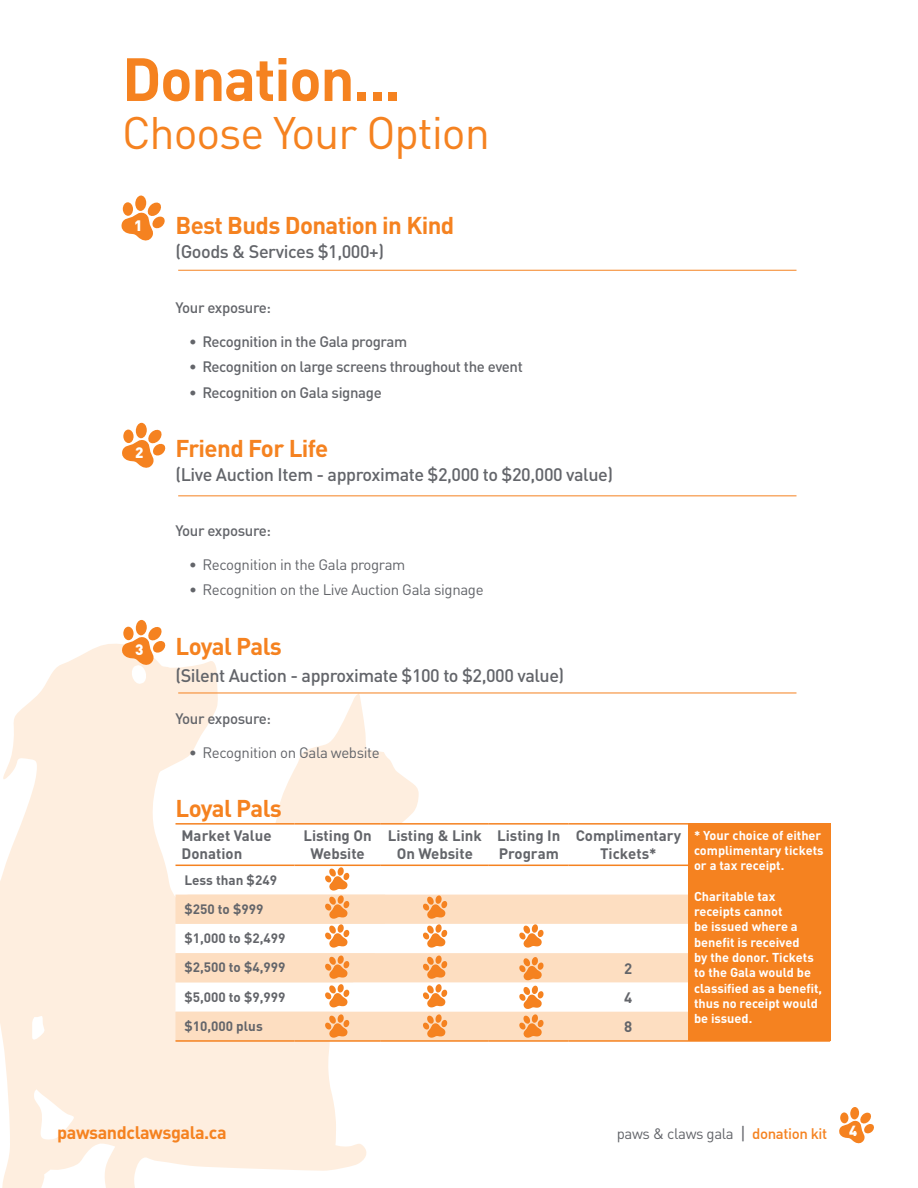
<style>
.page{position:relative;width:918px;height:1188px;background:#fff}
.page>*{position:absolute;margin:0;border:0;box-sizing:border-box;transform-origin:0 0}
.t1{font:700 60px "DIN Pro";letter-spacing:-.025em;color:#f58220}
.t2{font:45px "DIN Pro";letter-spacing:-.025em;color:#f58220}
.t3{font:700 24px "DIN Pro";letter-spacing:-.025em;color:#f58220}
.t4{font:500 18px "DIN Pro";letter-spacing:-.025em;color:#63656a}
.t5{font:700 18px "DIN Pro";letter-spacing:-.025em;color:#f58220}
.t6{font:500 15px "DIN Pro";letter-spacing:-.025em;color:#63656a}
.t7{font:15px "DIN Pro";letter-spacing:-.025em;color:#63656a}
.t8{font:700 15px/18px "DIN Pro";color:#63656a}
.t9{font:900 15px "DIN Pro";color:#fff}
.t10{font:900 14.55px "DIN Pro";color:#fff}
.t11{font:700 13.5px "DIN Pro";color:#63656a}
.t12{font:700 12.75px/15.3px "DIN Pro";color:#fff}
.s1{font-weight:500}
.s2{font-size:18px}
.s3{font-family:"DIN";font-weight:500;color:#f58220}
</style>
<div class="page">
<svg style="left:0;top:644px;width:419px;height:544px;fill:#feeedf"></svg>
<svg style="left:839px;top:1107px;width:35px;height:37px"></svg>
<svg style="left:176px;top:825px;width:512px;height:70px"></svg>
<div style="left:688px;top:824px;width:142px;height:217px;background:#f58220"></div>
<svg style="left:176px;top:895px;width:512px;height:145px;fill:#fddec1"></svg>
<hr style="left:176px;top:823px;width:118px;height:2px;background:#f58220">
<hr style="left:294px;top:823px;width:87px;height:2px;background:#f58220">
<hr style="left:381px;top:823px;width:108px;height:2px;background:#f58220">
<hr style="left:489px;top:823px;width:80px;height:2px;background:#f58220">
<hr style="left:569px;top:823px;width:119px;height:2px;background:#f58220">
<hr style="left:176px;top:865px;width:118px;height:1px;background:#f58220">
<hr style="left:294px;top:865px;width:87px;height:1px;background:#f58220">
<hr style="left:381px;top:865px;width:108px;height:1px;background:#f58220">
<hr style="left:489px;top:865px;width:80px;height:1px;background:#f58220">
<hr style="left:569px;top:865px;width:119px;height:1px;background:#f58220">
<hr style="left:176px;top:1040px;width:118px;height:2px;background:#f58220">
<hr style="left:294px;top:1040px;width:87px;height:2px;background:#f58220">
<hr style="left:381px;top:1040px;width:108px;height:2px;background:#f58220">
<hr style="left:489px;top:1040px;width:80px;height:2px;background:#f58220">
<hr style="left:569px;top:1040px;width:119px;height:2px;background:#f58220">
<hr style="left:688px;top:823px;width:142px;height:2px;background:#f58220">
<hr style="left:688px;top:1040px;width:142px;height:2px;background:#f58220">
<svg style="left:121px;top:195px;width:44px;height:46px"></svg>
<svg style="left:122px;top:423px;width:44px;height:45px"></svg>
<svg style="left:121px;top:620px;width:45px;height:46px"></svg>
<hr style="left:178px;top:270px;width:619px;height:1px;background:#f58220">
<hr style="left:178px;top:495px;width:619px;height:1px;background:#f58220">
<hr style="left:178px;top:693px;width:619px;height:1px;background:#f58220">
<svg style="left:423px;top:955px;width:25px;height:53px"></svg>
<svg style="left:423px;top:1014px;width:25px;height:24px"></svg>
<svg style="left:325px;top:955px;width:25px;height:53px"></svg>
<svg style="left:519px;top:957px;width:25px;height:81px"></svg>
<svg style="left:325px;top:1014px;width:25px;height:24px"></svg>
<svg style="left:325px;top:867px;width:25px;height:81px"></svg>
<svg style="left:519px;top:924px;width:25px;height:24px"></svg>
<svg style="left:423px;top:895px;width:25px;height:53px"></svg>
<p class="t1" style="left:122px;top:39px;width:281px">Donation...</p>
<p class="t2" style="left:122px;top:102px;width:369px">Choose Your Option</p>
<p class="t9" style="left:134px;top:216px;width:10px">1</p>
<p class="t9" style="left:135px;top:442px;width:10px">2</p>
<p class="t9" style="left:135px;top:639px;width:10px">3</p>
<p class="t3" style="left:176px;top:209px;width:280px">Best Buds Donation in Kind</p>
<p class="t4" style="left:176px;top:237px;width:210px">(Goods &amp; Services $1,000+)</p>
<p class="t6" style="left:176px;top:295px;width:97px">Your exposure:</p>
<p class="t6" style="left:189px;top:330px;width:220px">• Recognition in the Gala program</p>
<p class="t6" style="left:189px;top:355px;width:335px">• Recognition on large screens throughout the event</p>
<p class="t6" style="left:189px;top:380px;width:194px">• Recognition on Gala signage</p>
<p class="t3" style="left:176px;top:432px;width:154px">Friend For Life</p>
<p class="t4" style="left:176px;top:460px;width:439px">(Live Auction Item - approximate $2,000 to $20,000 value)</p>
<p class="t6" style="left:176px;top:518px;width:97px">Your exposure:</p>
<p class="t7" style="left:189px;top:555px;width:218px"><span class="s1">•</span> Recognition in the Gala program</p>
<p class="t7" style="left:189px;top:580px;width:296px">• Recognition on the Live Auction Gala signage</p>
<p class="t3" style="left:176px;top:630px;width:108px">Loyal Pals</p>
<p class="t4" style="left:176px;top:660px;width:390px">(Silent Auction - approximate $100 to $2,000 value)</p>
<p class="t6" style="left:176px;top:706px;width:97px">Your exposure:</p>
<p class="t7" style="left:189px;top:742px;width:192px"><span class="s1">•</span> Recognition on Gala website</p>
<p class="t3" style="left:176px;top:792px;width:108px">Loyal Pals</p>
<p class="t8" style="left:182px;top:826px;width:92px">Market Value<br>Donation</p>
<p class="t8" style="left:304px;top:826px;width:70px;text-align:center">Listing On<br>Website</p>
<p class="t8" style="left:388px;top:826px;width:95px;text-align:center">Listing &amp; Link<br>On Website</p>
<p class="t8" style="left:497px;top:826px;width:65px">Listing In<br>Program</p>
<p class="t8" style="left:576px;top:826px;width:107px">Complimentary</p>
<p class="t8" style="left:600px;top:844px;width:58px">Tickets*</p>
<p class="t11" style="left:184px;top:870px;width:94px">Less than $249</p>
<p class="t11" style="left:184px;top:900px;width:81px">$250 to $999</p>
<p class="t11" style="left:184px;top:929px;width:103px">$1,000 to $2,499</p>
<p class="t11" style="left:184px;top:958px;width:103px">$2,500 to $4,999</p>
<p class="t8" style="left:624px;top:958px;width:10px">2</p>
<p class="t11" style="left:184px;top:988px;width:103px">$5,000 to $9,999</p>
<p class="t8" style="left:624px;top:988px;width:10px">4</p>
<p class="t11" style="left:184px;top:1017px;width:80px">$10,000 plus</p>
<p class="t8" style="left:624px;top:1017px;width:10px">8</p>
<p class="t12" style="left:694px;top:827px;width:131px">* Your choice of either complimentary tickets or a tax receipt.</p>
<p class="t12" style="left:694px;top:888px;width:130px">Charitable tax receipts cannot<br>be issued where a benefit is received<br>by the donor. Tickets to the Gala would be classified as a benefit, thus no receipt would be issued.</p>
<h3 class="t5" style="left:57px;top:1120px;width:171px">pawsandclawsgala.ca</h3>
<p class="t7" style="left:617px;top:1123px;width:212px">paws &amp; claws gala <span class="s2">|</span> <span class="s3">donation kit</span></p>
<p class="t10" style="left:849px;top:1120px;width:10px">4</p>
</div>
